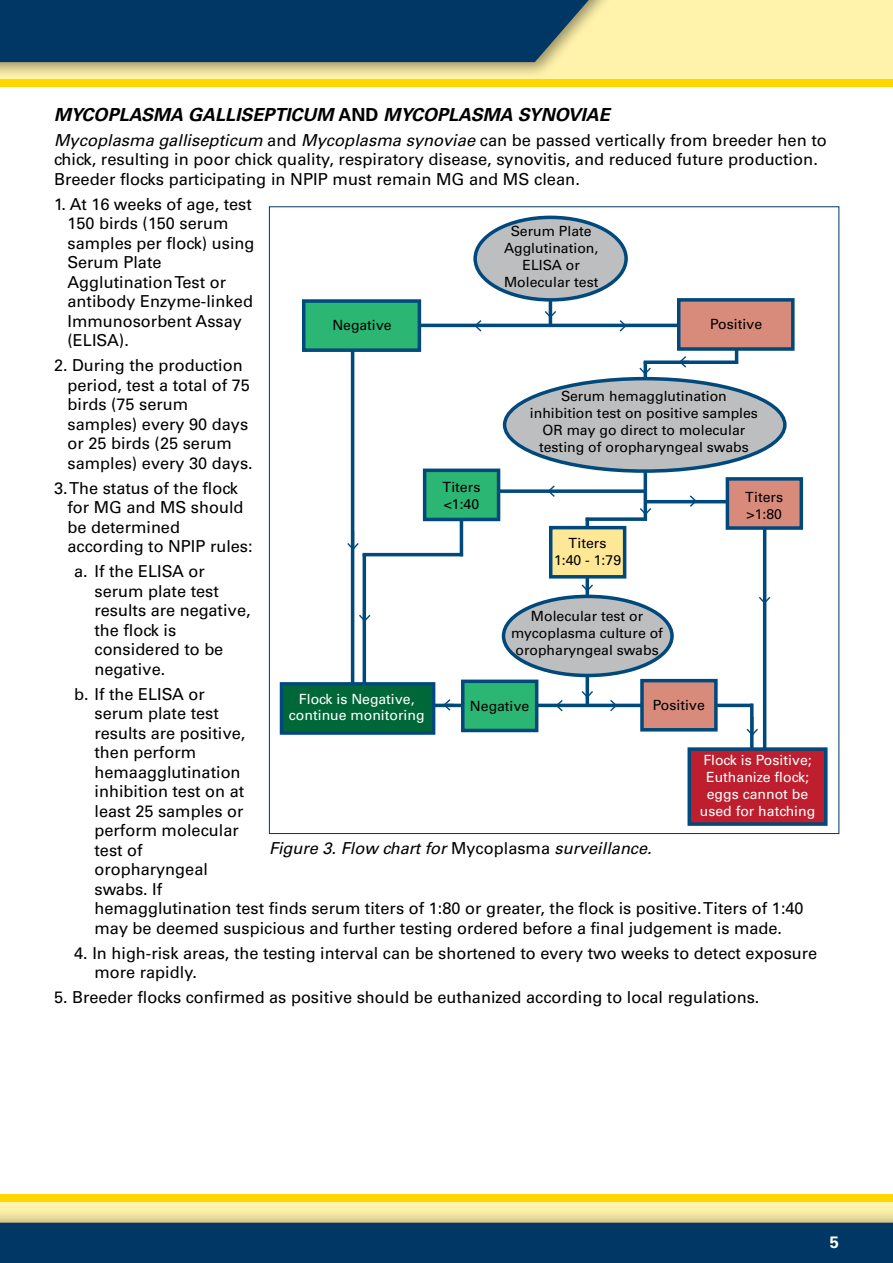
<style>
.page{position:relative;width:893px;height:1263px;background:#fff}
.page>*{position:absolute;margin:0;border:0;box-sizing:border-box;transform-origin:0 0}
.t1{font:italic 700 18px "Univers LT Std";color:#000}
.t2{font:16.5px/19.5px "Univers LT Std";color:#000}
.t3{font:italic 16.5px "Univers LT Std";color:#000}
.t4{font:700 16.5px "Univers LT Std";color:#fff}
.t5{font:14.1px/16.8px "Univers LT Std";color:#000;text-align:center}
.t6{font:14.1px/16.8px "Univers LT Std";color:#fff;text-align:center}
.s1{font-style:normal}
.s2{font-style:italic}
</style>
<div class="page">
<div style="left:0;top:1194px;width:893px;height:69px;background:#fff2ab"></div>
<div style="left:0;top:1194px;width:893px;height:8px;background:#ffd700"></div>
<div style="left:0;top:1207px;width:893px;height:56px;background:#000;opacity:.4"></div>
<div style="left:0;top:1223px;width:893px;height:40px;background:#003764"></div>
<div style="left:0;top:0;width:893px;height:84px;background:#fff2ab"></div>
<div style="left:0;top:79px;width:893px;height:8px;background:#ffd700"></div>
<div style="left:0;top:0;width:615px;height:78px;background:#000;opacity:.4"></div>
<div style="left:0;top:0;width:600px;height:62px;background:#003764"></div>
<hr style="left:549px;top:273px;width:3px;height:53px;background:#00497c">
<div style="left:475px;top:217px;width:151px;height:83px;background:#bcbec0;border-radius:50%"></div>
<div style="left:473px;top:216px;width:155px;height:86px;border:4px solid #00497c;border-radius:50%"></div>
<div style="left:304px;top:301px;width:115px;height:49px;background:#2bb673"></div>
<div style="left:302px;top:299px;width:119px;height:53px;border:4px solid #00497c"></div>
<hr style="left:351px;top:350px;width:3px;height:334px;background:#00497c">
<hr style="left:735px;top:311px;width:3px;height:53px;background:#00497c">
<div style="left:679px;top:300px;width:114px;height:49px;background:#d88b7a"></div>
<div style="left:677px;top:298px;width:118px;height:53px;border:4px solid #00497c"></div>
<svg style="left:644px;top:360px;width:91px;height:4px"></svg>
<hr style="left:644px;top:362px;width:3px;height:159px;background:#00497c">
<hr style="left:428px;top:704px;width:324px;height:3px;background:#00497c">
<hr style="left:419px;top:324px;width:259px;height:3px;background:#00497c">
<hr style="left:646px;top:500px;width:83px;height:3px;background:#00497c">
<hr style="left:586px;top:518px;width:3px;height:187px;background:#00497c">
<div style="left:503px;top:596px;width:169px;height:79px;background:#bcbec0;border-radius:50%"></div>
<div style="left:502px;top:595px;width:172px;height:82px;border:4px solid #00497c;border-radius:50%"></div>
<svg style="left:750px;top:703px;width:4px;height:44px"></svg>
<div style="left:642px;top:681px;width:74px;height:49px;background:#d88b7a"></div>
<div style="left:640px;top:679px;width:78px;height:52px;border:4px solid #00497c"></div>
<hr style="left:363px;top:553px;width:100px;height:3px;background:#00497c">
<hr style="left:460px;top:514px;width:3px;height:42px;background:#00497c">
<hr style="left:363px;top:554px;width:3px;height:130px;background:#00497c">
<svg style="left:347px;top:531px;width:12px;height:19px"></svg>
<svg style="left:474px;top:320px;width:10px;height:12px"></svg>
<svg style="left:617px;top:320px;width:10px;height:12px"></svg>
<svg style="left:359px;top:603px;width:11px;height:19px"></svg>
<hr style="left:549px;top:301px;width:3px;height:16px;background:#00497c">
<svg style="left:545px;top:311px;width:11px;height:7px"></svg>
<svg style="left:639px;top:365px;width:12px;height:10px"></svg>
<svg style="left:582px;top:578px;width:11px;height:14px"></svg>
<svg style="left:747px;top:717px;width:11px;height:19px"></svg>
<svg style="left:549px;top:485px;width:6px;height:12px"></svg>
<svg style="left:687px;top:495px;width:10px;height:12px"></svg>
<svg style="left:679px;top:356px;width:10px;height:12px"></svg>
<svg style="left:556px;top:700px;width:9px;height:11px"></svg>
<svg style="left:607px;top:700px;width:10px;height:11px"></svg>
<svg style="left:443px;top:699px;width:10px;height:12px"></svg>
<div style="left:551px;top:528px;width:74px;height:49px;background:#fee895"></div>
<div style="left:549px;top:526px;width:77px;height:52px;border:4px solid #00497c"></div>
<svg style="left:759px;top:590px;width:11px;height:14px"></svg>
<div style="left:463px;top:681px;width:74px;height:49px;background:#2bb673"></div>
<div style="left:461px;top:679px;width:77px;height:53px;border:4px solid #00497c"></div>
<div style="left:505px;top:379px;width:280px;height:92px;background:#bcbec0;border-radius:50%"></div>
<div style="left:503px;top:377px;width:284px;height:96px;border:4px solid #00497c;border-radius:50%"></div>
<div style="left:281px;top:684px;width:153px;height:49px;background:#006838"></div>
<div style="left:280px;top:682px;width:155px;height:53px;border:4px solid #00497c"></div>
<div style="left:727px;top:479px;width:74px;height:49px;background:#d88b7a"></div>
<div style="left:726px;top:477px;width:77px;height:53px;border:4px solid #00497c"></div>
<svg style="left:500px;top:489px;width:144px;height:4px"></svg>
<div style="left:425px;top:470px;width:74px;height:49px;background:#2bb673"></div>
<div style="left:423px;top:469px;width:77px;height:52px;border:4px solid #00497c"></div>
<svg style="left:640px;top:506px;width:11px;height:9px"></svg>
<svg style="left:586px;top:517px;width:58px;height:4px"></svg>
<hr style="left:763px;top:527px;width:3px;height:227px;background:#00497c">
<svg style="left:582px;top:684px;width:11px;height:14px"></svg>
<div style="left:689px;top:749px;width:137px;height:75px;background:#be1e2d"></div>
<div style="left:687px;top:747px;width:140px;height:79px;border:4px solid #00497c"></div>
<p class="t1" style="left:54px;top:104px;width:557px">MYCOPLASMA GALLISEPTICUM <span class="s1">AND</span> MYCOPLASMA SYNOVIAE</p>
<p class="t2" style="left:54px;top:130px;width:774px"><span class="s2">Mycoplasma gallisepticum</span> and <span class="s2">Mycoplasma synoviae</span> can be passed vertically from breeder hen to chick, resulting in poor chick quality, respiratory disease, synovitis, and reduced future production.<br>Breeder flocks participating in NPIP must remain MG and MS clean.</p>
<p class="t2" style="left:67px;top:194px;width:189px;text-indent:-13px">1. At 16 weeks of age, test<br>150 birds (150 serum samples per flock) using<br>Serum Plate<br>Agglutination Test or antibody Enzyme-linked<br>Immunosorbent Assay (ELISA).</p>
<p class="t2" style="left:67px;top:356px;width:187px;text-indent:-13px">2. During the production period, test a total of 75 birds (75 serum samples) every 90 days or 25 birds (25 serum samples) every 30 days.</p>
<p class="t2" style="left:67px;top:478px;width:187px;text-indent:-13px">3. The status of the flock for MG and MS should be determined according to NPIP rules:</p>
<p class="t2" style="left:94px;top:562px;width:158px;text-indent:-20px">a. If the ELISA or serum plate test results are negative, the flock is considered to be negative.</p>
<p class="t2" style="left:94px;top:684px;width:711px;text-indent:-20px">b. If the ELISA or<br>serum plate test<br>results are positive,<br>then perform<br>hemaagglutination<br>inhibition test on at<br>least 25 samples or<br>perform molecular<br>test of<br>oropharyngeal<br>swabs. If<br>hemagglutination test finds serum titers of 1:80 or greater, the flock is positive. Titers of 1:40 may be deemed suspicious and further testing ordered before a final judgement is made.</p>
<p class="t2" style="left:94px;top:943px;width:724px;text-indent:-20px">4. In high-risk areas, the testing interval can be shortened to every two weeks to detect exposure more rapidly.</p>
<p class="t2" style="left:54px;top:987px;width:707px">5. Breeder flocks confirmed as positive should be euthanized according to local regulations.</p>
<p class="t5" style="left:504px;top:223px;width:96px">Serum Plate<br>Agglutination,<br>ELISA or<br>Molecular test</p>
<p class="t5" style="left:332px;top:317px;width:61px">Negative</p>
<p class="t5" style="left:710px;top:316px;width:54px">Positive</p>
<p class="t5" style="left:530px;top:388px;width:230px">Serum hemagglutination inhibition test on positive samples<br>OR may go direct to molecular testing of oropharyngeal swabs</p>
<p class="t5" style="left:442px;top:479px;width:40px;text-align:left">Titers &lt;1:40</p>
<p class="t5" style="left:745px;top:488px;width:40px;text-align:left">Titers &gt;1:80</p>
<p class="t5" style="left:554px;top:535px;width:69px">Titers<br>1:40 - 1:79</p>
<p class="t5" style="left:511px;top:608px;width:153px">Molecular test or mycoplasma culture of oropharyngeal swabs</p>
<p class="t6" style="left:289px;top:690px;width:137px">Flock is Negative, continue monitoring</p>
<p class="t6" style="left:355px;top:691px;width:61px">Flock is<br>Negative</p>
<p class="t5" style="left:653px;top:697px;width:54px">Positive</p>
<p class="t5" style="left:470px;top:698px;width:61px">Negative</p>
<p class="t6" style="left:700px;top:752px;width:117px">Flock is Positive;<br>Euthanize flock; eggs cannot be used for hatching</p>
<p class="t3" style="left:269px;top:838px;width:384px">Figure 3. Flow chart for <span class="s1">Mycoplasma</span> surveillance.</p>
<p class="t4" style="left:830px;top:1232px;width:11px">5</p>
</div>
